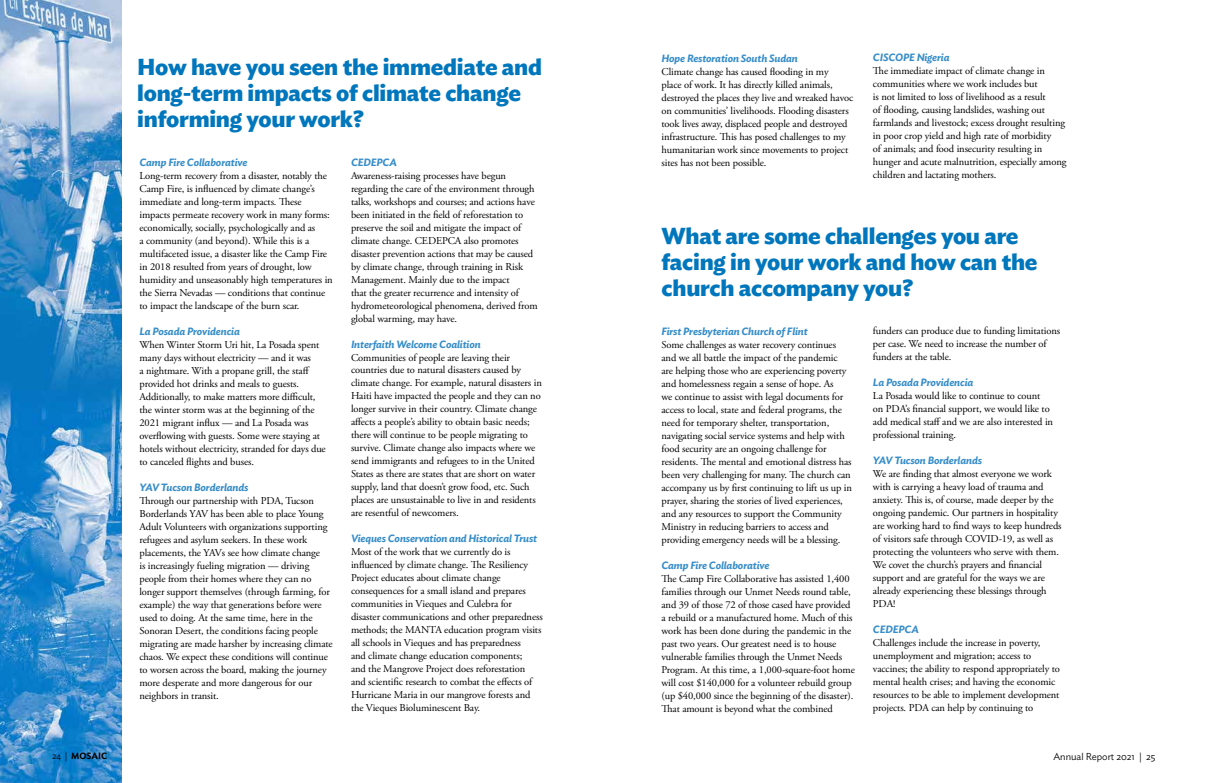
<style>
.page{position:relative;width:1206px;height:783px;background:#fff}
.page>*{position:absolute;margin:0;border:0;box-sizing:border-box;transform-origin:0 0}
.t1{font:700 23px/26px "Ideal Sans";letter-spacing:-.01em;color:#0076bc}
.t2{font:10.5px/13px "Adobe Garamond Pro";letter-spacing:-.01em;color:#000}
.t3{font:italic 600 10.5px "Ideal Sans";letter-spacing:-.01em;color:#368dc9}
.t4{font:300 10px "Ideal Sans";color:#000}
.t5{font:600 9px "Ideal Sans";color:#000}
.s1{font-weight:300}
</style>
<div class="page">
<img style="left:0;top:0;width:122px;height:783px">
<p class="t5" style="left:52px;top:749px;width:57px"><span class="s1">24 |</span> MOSAIC</p>
<p class="t3" style="left:873px;top:50px;width:78px">CISCOPE Nigeria</p>
<p class="t2" style="left:873px;top:65px;width:195px">The immediate impact of climate change in communities where we work includes but<br>is not limited to loss of livelihood as a result<br>of flooding, causing landslides, washing out farmlands and livestock; excess drought resulting in poor crop yield and high rate of morbidity<br>of animals; and food insecurity resulting in hunger and acute malnutrition, especially among children and lactating mothers.</p>
<p class="t3" style="left:661px;top:50px;width:138px">Hope Restoration South Sudan</p>
<p class="t2" style="left:661px;top:65px;width:193px">Climate change has caused flooding in my<br>place of work. It has directly killed animals, destroyed the places they live and wreaked havoc on communities’ livelihoods. Flooding disasters took lives away, displaced people and destroyed infrastructure. This has posed challenges to my humanitarian work since movements to project</p>
<h1 class="t1" style="left:137px;top:52px;width:406px">How have you seen the immediate and long-term impacts of climate change informing your work?</h1>
<p class="t3" style="left:140px;top:154px;width:109px">Camp Fire Collaborative</p>
<p class="t2" style="left:140px;top:169px;width:195px">Long-term recovery from a disaster, notably the Camp Fire, is influenced by climate change’s immediate and long-term impacts. These impacts permeate recovery work in many forms: economically, socially, psychologically and as<br>a community (and beyond). While this is a multifaceted issue, a disaster like the Camp Fire in 2018 resulted from years of drought, low humidity and unseasonably high temperatures in the Sierra Nevadas — conditions that continue to impact the landscape of the burn scar.</p>
<p class="t3" style="left:140px;top:323px;width:102px">La Posada Providencia</p>
<p class="t2" style="left:140px;top:338px;width:188px">When Winter Storm Uri hit, La Posada spent many days without electricity — and it was<br>a nightmare. With a propane grill, the staff provided hot drinks and meals to guests.<br>Additionally, to make matters more difficult, the winter storm was at the beginning of the 2021 migrant influx — and La Posada was overflowing with guests. Some were staying at hotels without electricity, stranded for days due to canceled flights and buses.</p>
<p class="t3" style="left:140px;top:479px;width:111px">YAV Tucson Borderlands</p>
<p class="t2" style="left:140px;top:494px;width:195px">Through our partnership with PDA, Tucson Borderlands YAV has been able to place Young Adult Volunteers with organizations supporting refugees and asylum seekers. In these work placements, the YAVs see how climate change<br>is increasingly fueling migration — driving people from their homes where they can no longer support themselves (through farming, for example) the way that generations before were used to doing. At the same time, here in the Sonoran Desert, the conditions facing people migrating are made harsher by increasing climate chaos. We expect these conditions will continue to worsen across the board, making the journey more desperate and more dangerous for our neighbors in transit.</p>
<p class="t3" style="left:351px;top:154px;width:47px">CEDEPCA</p>
<p class="t2" style="left:661px;top:156px;width:107px">sites has not been possible.</p>
<p class="t2" style="left:351px;top:169px;width:188px">Awareness-raising processes have begun regarding the care of the environment through talks, workshops and courses; and actions have been initiated in the field of reforestation to preserve the soil and mitigate the impact of climate change. CEDEPCA also promotes disaster prevention actions that may be caused by climate change, through training in Risk Management. Mainly due to the impact<br>that the greater recurrence and intensity of hydrometeorological phenomena, derived from global warming, may have.</p>
<p class="t3" style="left:351px;top:336px;width:131px">Interfaith Welcome Coalition</p>
<p class="t2" style="left:351px;top:351px;width:192px">Communities of people are leaving their countries due to natural disasters caused by climate change. For example, natural disasters in Haiti have impacted the people and they can no longer survive in their country. Climate change affects a people’s ability to obtain basic needs; there will continue to be people migrating to survive. Climate change also impacts where we send immigrants and refugees to in the United States as there are states that are short on water supply, land that doesn’t grow food, etc. Such places are unsustainable to live in and residents are resentful of newcomers.</p>
<p class="t3" style="left:351px;top:531px;width:188px">Vieques Conservation and Historical Trust</p>
<p class="t2" style="left:351px;top:546px;width:193px">Most of the work that we currently do is influenced by climate change. The Resiliency Project educates about climate change consequences for a small island and prepares communities in Vieques and Culebra for disaster communications and other preparedness methods; the MANTA education program visits all schools in Vieques and has preparedness<br>and climate change education components;<br>and the Mangrove Project does reforestation and scientific research to combat the effects of Hurricane Maria in our mangrove forests and the Vieques Bioluminescent Bay.</p>
<h1 class="t1" style="left:661px;top:221px;width:378px">What are some challenges you are facing in your work and how can the church accompany you?</h1>
<p class="t3" style="left:661px;top:323px;width:148px">First Presbyterian Church of Flint</p>
<p class="t2" style="left:661px;top:338px;width:192px">Some challenges as water recovery continues and we all battle the impact of the pandemic<br>are helping those who are experiencing poverty and homelessness regain a sense of hope. As<br>we continue to assist with legal documents for access to local, state and federal programs, the need for temporary shelter, transportation, navigating social service systems and help with food security are an ongoing challenge for residents. The mental and emotional distress has been very challenging for many. The church can accompany us by first continuing to lift us up in prayer, sharing the stories of lived experiences, and any resources to support the Community Ministry in reducing barriers to access and providing emergency needs will be a blessing.</p>
<p class="t3" style="left:661px;top:557px;width:109px">Camp Fire Collaborative</p>
<p class="t2" style="left:661px;top:572px;width:195px">The Camp Fire Collaborative has assisted 1,400 families through our Unmet Needs round table, and 39 of those 72 of those cased have provided a rebuild or a manufactured home. Much of this work has been done during the pandemic in the past two years. Our greatest need is to house vulnerable families through the Unmet Needs Program. At this time, a 1,000-square-foot home will cost $140,000 for a volunteer rebuild group (up $40,000 since the beginning of the disaster).<br>That amount is beyond what the combined</p>
<p class="t2" style="left:873px;top:325px;width:189px">funders can produce due to funding limitations per case. We need to increase the number of funders at the table.</p>
<p class="t3" style="left:873px;top:375px;width:102px">La Posada Providencia</p>
<p class="t2" style="left:873px;top:390px;width:182px">La Posada would like to continue to count on PDA’s financial support, we would like to add medical staff and we are also interested in professional training.</p>
<p class="t3" style="left:873px;top:453px;width:111px">YAV Tucson Borderlands</p>
<p class="t2" style="left:873px;top:468px;width:190px">We are finding that almost everyone we work with is carrying a heavy load of trauma and anxiety. This is, of course, made deeper by the ongoing pandemic. Our partners in hospitality are working hard to find ways to keep hundreds of visitors safe through COVID-19, as well as protecting the volunteers who serve with them.<br>We covet the church’s prayers and financial support and are grateful for the ways we are already experiencing these blessings through PDA!</p>
<p class="t3" style="left:873px;top:622px;width:47px">CEDEPCA</p>
<p class="t2" style="left:873px;top:637px;width:188px">Challenges include the increase in poverty, unemployment and migration; access to vaccines; the ability to respond appropriately to mental health crises; and having the economic resources to be able to implement development projects. PDA can help by continuing to</p>
<p class="t4" style="left:1053px;top:749px;width:104px">Annual Report 2021 | 25</p>
</div>
